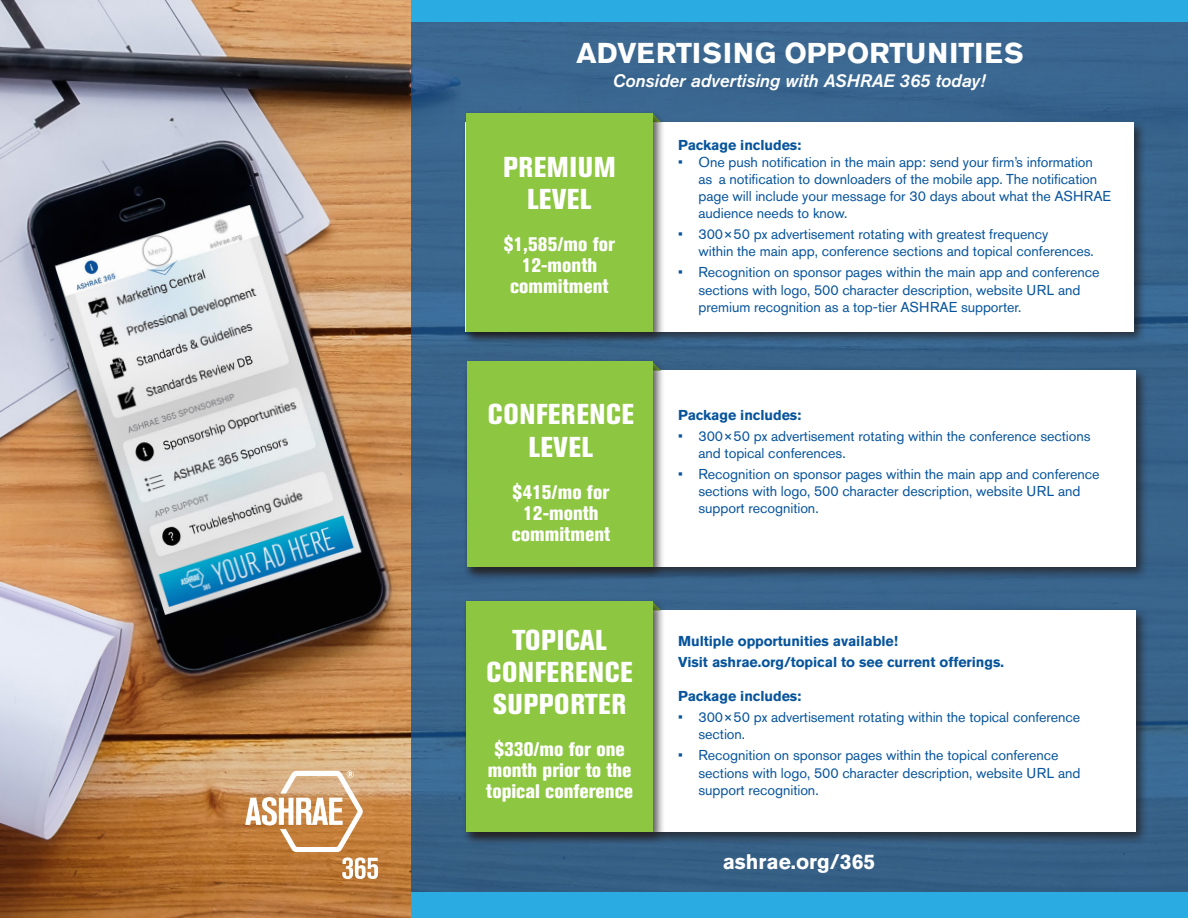
<style>
.page{position:relative;width:1188px;height:918px;background:#fff}
.page>*{position:absolute;margin:0;border:0;box-sizing:border-box;transform-origin:0 0}
.t1{font:800 condensed 28.5px "Akzidenz Grotesk BE";letter-spacing:.02em;color:#fff}
.t2{font:700 28.5px "Akzidenz Grotesk BE";color:#fff}
.t3{font:700 21px "Akzidenz Grotesk BE";color:#fff}
.t4{font:800 condensed 19.5px/21px "Akzidenz Grotesk BE";color:#fff;text-align:center}
.t5{font:italic 500 18px "Akzidenz Grotesk BE";color:#fff}
.t6{font:14.25px/17.1px "Akzidenz Grotesk BE";letter-spacing:-.005em;color:#07549c}
.t7{font:700 14.25px "Akzidenz Grotesk BE";letter-spacing:-.005em;color:#07549c}
</style>
<div class="page">
<img style="left:0;top:0;width:411px;height:918px">
<div style="left:411px;top:8px;width:777px;height:888px;background:#39648c"></div>
<div style="left:411px;top:893px;width:777px;height:25px;background:#2aace3"></div>
<div style="left:464px;top:367px;width:684px;height:214px;background:#231f20;opacity:.75"></div>
<div style="left:467px;top:371px;width:668px;height:196px;background:#fff"></div>
<div style="left:462px;top:119px;width:685px;height:226px;background:#231f20;opacity:.75"></div>
<div style="left:466px;top:122px;width:668px;height:210px;background:#fff"></div>
<div style="left:464px;top:607px;width:684px;height:238px;background:#231f20;opacity:.75"></div>
<div style="left:467px;top:610px;width:668px;height:222px;background:#fff"></div>
<div style="left:411px;top:0;width:777px;height:22px;background:#2aace3"></div>
<svg style="left:245px;top:771px;width:133px;height:108px"></svg>
<div style="left:462px;top:110px;width:203px;height:234px;background:#231f20;opacity:.75"></div>
<div style="left:466px;top:113px;width:186px;height:219px;background:#8dc641"></div>
<div style="left:464px;top:358px;width:202px;height:222px;background:#231f20;opacity:.75"></div>
<div style="left:467px;top:362px;width:185px;height:205px;background:#8dc641"></div>
<div style="left:462px;top:598px;width:203px;height:247px;background:#231f20;opacity:.75"></div>
<div style="left:466px;top:601px;width:186px;height:231px;background:#8dc641"></div>
<p class="t2" style="left:577px;top:36px;width:449px">ADVERTISING OPPORTUNITIES</p>
<p class="t5" style="left:613px;top:70px;width:374px">Consider advertising with ASHRAE 365 today!</p>
<p class="t1" style="left:503px;top:150px;width:114px">PREMIUM</p>
<p class="t1" style="left:527px;top:183px;width:66px">LEVEL</p>
<p class="t4" style="left:504px;top:234px;width:113px">$1,585/mo for<br>12-month</p>
<p class="t4" style="left:510px;top:276px;width:100px">commitment</p>
<p class="t1" style="left:488px;top:398px;width:148px">CONFERENCE</p>
<p class="t1" style="left:529px;top:430px;width:66px">LEVEL</p>
<p class="t4" style="left:513px;top:481px;width:98px">$415/mo for</p>
<p class="t4" style="left:523px;top:502px;width:77px">12-month</p>
<p class="t4" style="left:512px;top:523px;width:100px">commitment</p>
<p class="t1" style="left:512px;top:624px;width:97px">TOPICAL</p>
<p class="t1" style="left:487px;top:656px;width:148px">CONFERENCE</p>
<p class="t1" style="left:493px;top:688px;width:135px">SUPPORTER</p>
<p class="t4" style="left:494px;top:739px;width:132px">$330/mo for one</p>
<p class="t4" style="left:488px;top:760px;width:145px">month prior to the</p>
<p class="t4" style="left:486px;top:781px;width:148px">topical conference</p>
<p class="t7" style="left:678px;top:137px;width:125px">Package includes:</p>
<p class="t6" style="left:699px;top:153px;width:414px;text-indent:-20px">• One push notification in the main app: send your firm’s information<br>as a notification to downloaders of the mobile app. The notification page will include your message for 30 days about what the ASHRAE audience needs to know.</p>
<p class="t6" style="left:699px;top:226px;width:397px;text-indent:-20px">• 300×50 px advertisement rotating with greatest frequency<br>within the main app, conference sections and topical conferences.</p>
<p class="t6" style="left:699px;top:264px;width:403px;text-indent:-20px">• Recognition on sponsor pages within the main app and conference sections with logo, 500 character description, website URL and premium recognition as a top-tier ASHRAE supporter.</p>
<p class="t7" style="left:678px;top:406px;width:125px">Package includes:</p>
<p class="t6" style="left:699px;top:427px;width:394px;text-indent:-20px">• 300×50 px advertisement rotating within the conference sections and topical conferences.</p>
<p class="t6" style="left:699px;top:465px;width:403px;text-indent:-20px">• Recognition on sponsor pages within the main app and conference sections with logo, 500 character description, website URL and support recognition.</p>
<p class="t7" style="left:678px;top:632px;width:221px">Multiple opportunities available!</p>
<p class="t7" style="left:678px;top:653px;width:327px">Visit ashrae.org/topical to see current offerings.</p>
<p class="t7" style="left:678px;top:688px;width:125px">Package includes:</p>
<p class="t6" style="left:699px;top:708px;width:383px;text-indent:-20px">• 300×50 px advertisement rotating within the topical conference section.</p>
<p class="t6" style="left:699px;top:747px;width:383px;text-indent:-20px">• Recognition on sponsor pages within the topical conference sections with logo, 500 character description, website URL and support recognition.</p>
<p class="t3" style="left:723px;top:850px;width:154px">ashrae.org/365</p>
</div>
